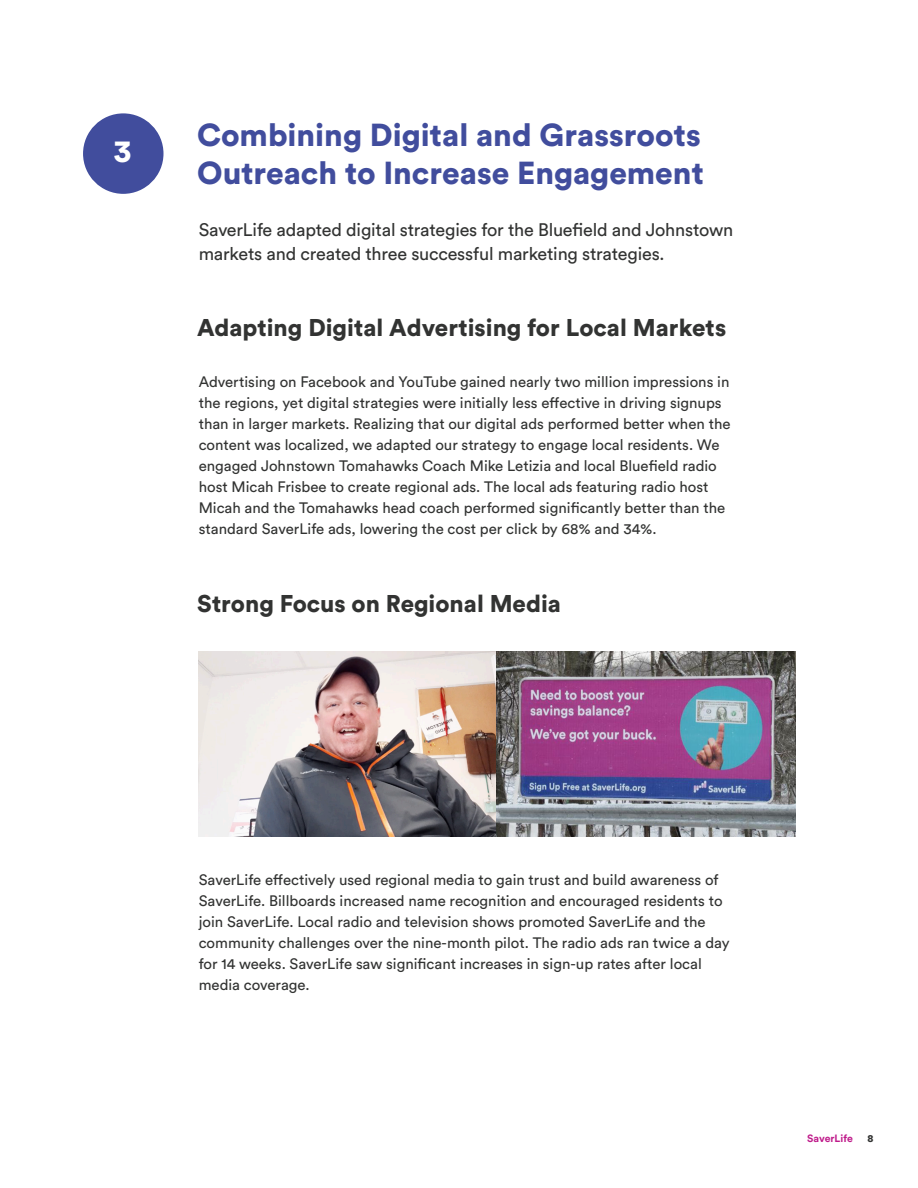
<style>
.page{position:relative;width:918px;height:1188px;background:#fff}
.page>*{position:absolute;margin:0;border:0;box-sizing:border-box;transform-origin:0 0}
.Text_in_circles{font:900 31.5px/37.8px "Circular Std";color:#414d9d}
.Text_in_circles-2{font:900 31.5px "Circular Std";color:#fff}
.Text_in_circles-3{font:900 24px "Circular Std";color:#323332}
.t1{font:18px/24px "Circular Std";letter-spacing:-.01em;color:#323332}
.body_text_-_grey_10p{font:15px/21px "Circular Std";color:#323332}
.t2{font:700 10.5px "Circular Std";color:#bf1a8a}
.t3{font:900 10.5px "Circular Std";color:#323332}
</style>
<div class="page">
<img style="left:199px;top:651px;width:596px;height:186px">
<div style="left:83px;top:113px;width:80px;height:81px;background:#414d9d;border-radius:50%"></div>
<p class="Text_in_circles-2" style="left:114px;top:130px;width:19px">3</p>
<p class="Text_in_circles" style="left:197px;top:116px;width:508px">Combining Digital and Grassroots<br>Outreach to Increase Engagement</p>
<p class="t1" style="left:199px;top:217px;width:536px">SaverLife adapted digital strategies for the Bluefield and Johnstown markets and created three successful marketing strategies.</p>
<p class="Text_in_circles-3" style="left:197px;top:312px;width:531px">Adapting Digital Advertising for Local Markets</p>
<p class="body_text_-_grey_10p" style="left:199px;top:371px;width:533px">Advertising on Facebook and YouTube gained nearly two million impressions in the regions, yet digital strategies were initially less effective in driving signups than in larger markets. Realizing that our digital ads performed better when the content was localized, we adapted our strategy to engage local residents. We engaged Johnstown Tomahawks Coach Mike Letizia and local Bluefield radio host Micah Frisbee to create regional ads. The local ads featuring radio host Micah and the Tomahawks head coach performed significantly better than the standard SaverLife ads, lowering the cost per click by 68% and 34%.</p>
<p class="Text_in_circles-3" style="left:197px;top:588px;width:365px">Strong Focus on Regional Media</p>
<p class="body_text_-_grey_10p" style="left:199px;top:869px;width:533px">SaverLife effectively used regional media to gain trust and build awareness of SaverLife. Billboards increased name recognition and encouraged residents to join SaverLife. Local radio and television shows promoted SaverLife and the community challenges over the nine-month pilot. The radio ads ran twice a day for 14 weeks. SaverLife saw significant increases in sign-up rates after local media coverage.</p>
<p class="t2" style="left:807px;top:1132px;width:47px">SaverLife</p>
<p class="t3" style="left:867px;top:1132px;width:8px">8</p>
</div>
